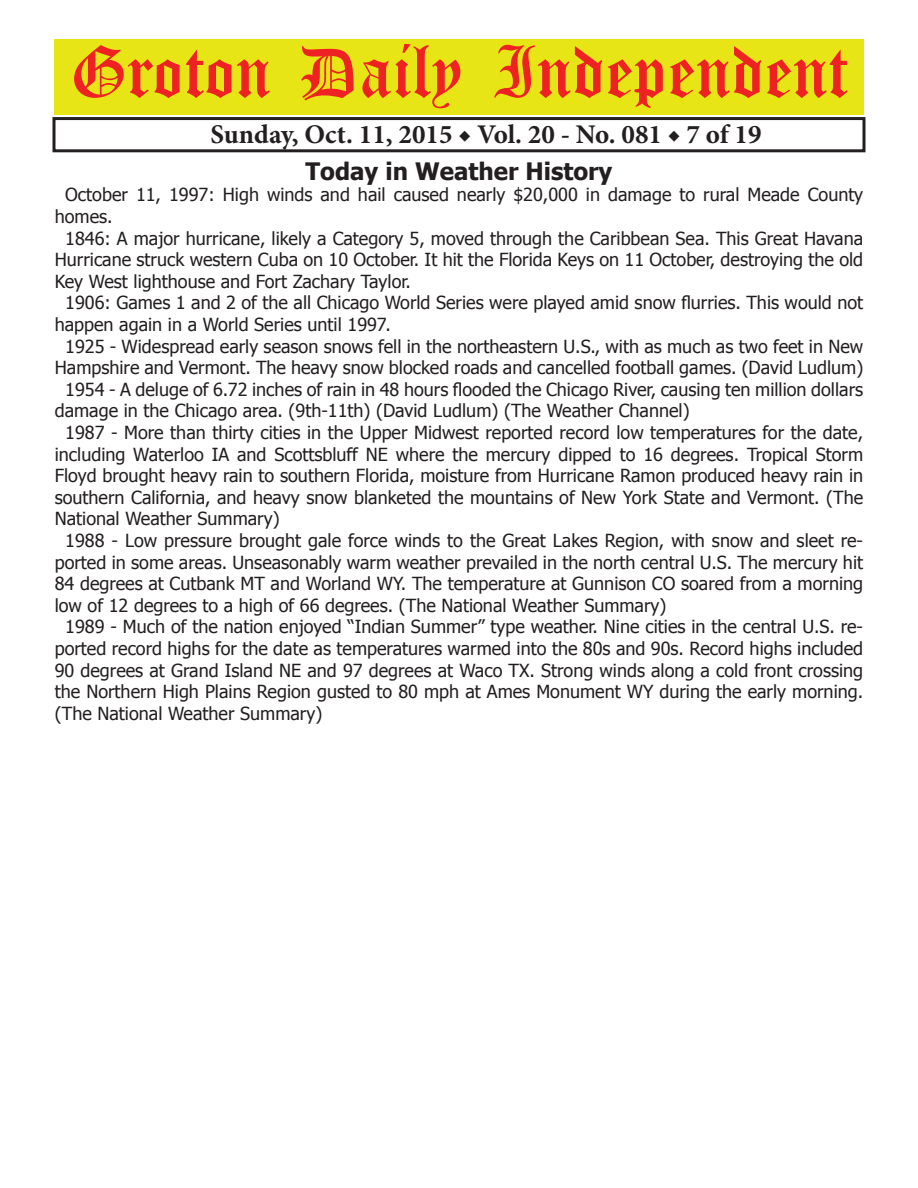
<style>
.page{position:relative;width:918px;height:1188px;background:#fff}
.page>*{position:absolute;margin:0;border:0;box-sizing:border-box;transform-origin:0 0}
.t1{font:54px "Old English Five";color:#ee2123}
.t2{font:700 27px "Minion Pro";color:#231f20}
.t3{font:700 24px "Tahoma";color:#231f20}
.t4{font:18px "Tahoma";color:#231f20}
</style>
<div class="page">
<div style="left:52px;top:117px;width:814px;height:35px;border:3px solid #231f20"></div>
<div style="left:54px;top:40px;width:810px;height:75px;background:#e7e515"></div>
<h1 class="t1" style="left:70px;top:47px;width:779px">Groton Daily Independent</h1>
<h2 class="t2" style="left:211px;top:116px;width:552px">Sunday, Oct. 11, 2015 ◆ Vol. 20 - No. 081 ◆ 7 of 19</h2>
<h3 class="t3" style="left:306px;top:154px;width:308px">Today in Weather History</h3>
<p class="t4" style="left:65px;top:183px;width:799px">October 11, 1997: High winds and hail caused nearly $20,000 in damage to rural Meade County</p>
<p class="t4" style="left:55px;top:204px;width:59px">homes.</p>
<p class="t4" style="left:65px;top:226px;width:799px">1846: A major hurricane, likely a Category 5, moved through the Caribbean Sea. This Great Havana</p>
<p class="t4" style="left:55px;top:248px;width:810px">Hurricane struck western Cuba on 10 October. It hit the Florida Keys on 11 October, destroying the old</p>
<p class="t4" style="left:55px;top:269px;width:358px">Key West lighthouse and Fort Zachary Taylor.</p>
<p class="t4" style="left:65px;top:291px;width:799px">1906: Games 1 and 2 of the all Chicago World Series were played amid snow flurries. This would not</p>
<p class="t4" style="left:55px;top:312px;width:338px">happen again in a World Series until 1997.</p>
<p class="t4" style="left:65px;top:334px;width:799px">1925 - Widespread early season snows fell in the northeastern U.S., with as much as two feet in New</p>
<p class="t4" style="left:55px;top:356px;width:810px">Hampshire and Vermont. The heavy snow blocked roads and cancelled football games. (David Ludlum)</p>
<p class="t4" style="left:65px;top:377px;width:799px">1954 - A deluge of 6.72 inches of rain in 48 hours flooded the Chicago River, causing ten million dollars</p>
<p class="t4" style="left:55px;top:399px;width:636px">damage in the Chicago area. (9th-11th) (David Ludlum) (The Weather Channel)</p>
<p class="t4" style="left:65px;top:420px;width:799px">1987 - More than thirty cities in the Upper Midwest reported record low temperatures for the date,</p>
<p class="t4" style="left:55px;top:442px;width:810px">including Waterloo IA and Scottsbluff NE where the mercury dipped to 16 degrees. Tropical Storm</p>
<p class="t4" style="left:55px;top:464px;width:810px">Floyd brought heavy rain to southern Florida, moisture from Hurricane Ramon produced heavy rain in</p>
<p class="t4" style="left:55px;top:485px;width:810px">southern California, and heavy snow blanketed the mountains of New York State and Vermont. (The</p>
<p class="t4" style="left:55px;top:507px;width:226px">National Weather Summary)</p>
<p class="t4" style="left:65px;top:528px;width:799px">1988 - Low pressure brought gale force winds to the Great Lakes Region, with snow and sleet re-</p>
<p class="t4" style="left:55px;top:550px;width:810px">ported in some areas. Unseasonably warm weather prevailed in the north central U.S. The mercury hit</p>
<p class="t4" style="left:55px;top:572px;width:810px">84 degrees at Cutbank MT and Worland WY. The temperature at Gunnison CO soared from a morning</p>
<p class="t4" style="left:55px;top:593px;width:613px">low of 12 degrees to a high of 66 degrees. (The National Weather Summary)</p>
<p class="t4" style="left:65px;top:615px;width:799px">1989 - Much of the nation enjoyed “Indian Summer” type weather. Nine cities in the central U.S. re-</p>
<p class="t4" style="left:55px;top:636px;width:810px">ported record highs for the date as temperatures warmed into the 80s and 90s. Record highs included</p>
<p class="t4" style="left:55px;top:658px;width:810px">90 degrees at Grand Island NE and 97 degrees at Waco TX. Strong winds along a cold front crossing</p>
<p class="t4" style="left:55px;top:680px;width:810px">the Northern High Plains Region gusted to 80 mph at Ames Monument WY during the early morning.</p>
<p class="t4" style="left:55px;top:701px;width:269px">(The National Weather Summary)</p>
</div>
